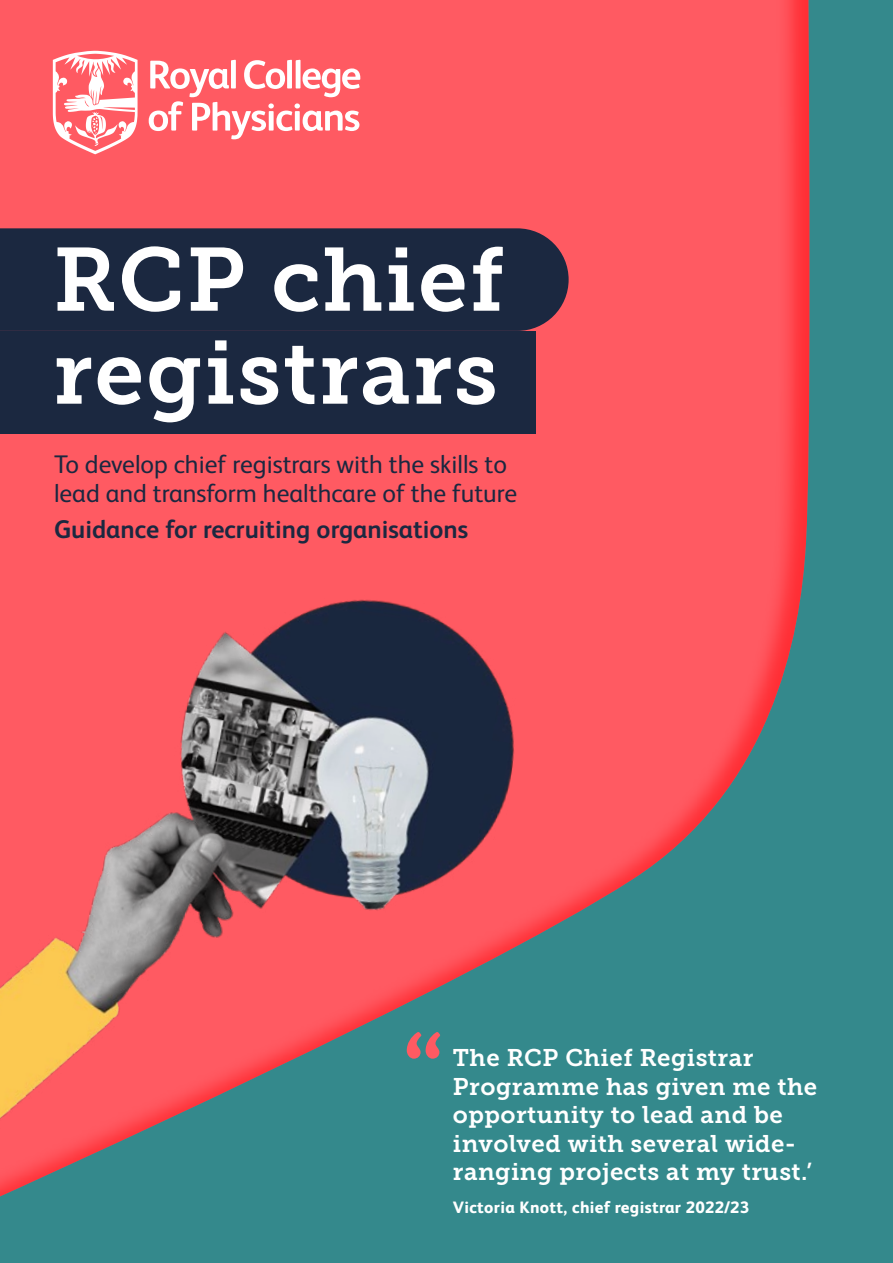
<style>
.page{position:relative;width:893px;height:1263px;background:#34898c}
.page>*{position:absolute;margin:0;border:0;box-sizing:border-box;transform-origin:0 0}
.t1{font:89.1px/93px "Museo Slab 700";letter-spacing:.02em;color:#fff}
.t2{font:25.5px/28.5px "FS Albert";color:#1b2840}
.t3{font:700 25.5px "FS Albert";color:#1b2840}
.t4{font:24px/28.5px "Museo Slab 700";letter-spacing:.02em;color:#fff}
.t5{font:800 16.5px "FS Albert";letter-spacing:.02em;color:#fff}
</style>
<div class="page">
<div style="left:0;top:0;width:822px;height:1202px;background:#ff5a62;opacity:.75"></div>
<svg style="left:149px;top:60px;width:211px;height:79px;background:#ff8c91"></svg>
<svg style="left:53px;top:51px;width:85px;height:103px;background:#ff989d"></svg>
<div style="left:0;top:331px;width:535px;height:102px;background:#1b2840"></div>
<div style="left:0;top:228px;width:569px;height:103px;background:#1b2840"></div>
<img style="left:0;top:536px;width:687px;height:666px">
<h1 class="t1" style="left:53px;top:234px;width:453px">RCP chief registrars</h1>
<p class="t2" style="left:54px;top:450px;width:465px">To develop chief registrars with the skills to lead and transform healthcare of the future</p>
<p class="t3" style="left:54px;top:515px;width:416px">Guidance for recruiting organisations</p>
<p class="t4" style="left:453px;top:1044px;width:366px">The RCP Chief Registrar<br>Programme has given me the opportunity to lead and be involved with several wide&shy;ranging projects at my trust.’</p>
<p class="t5" style="left:453px;top:1197px;width:298px">Victoria Knott, chief registrar 2022/23</p>
</div>
